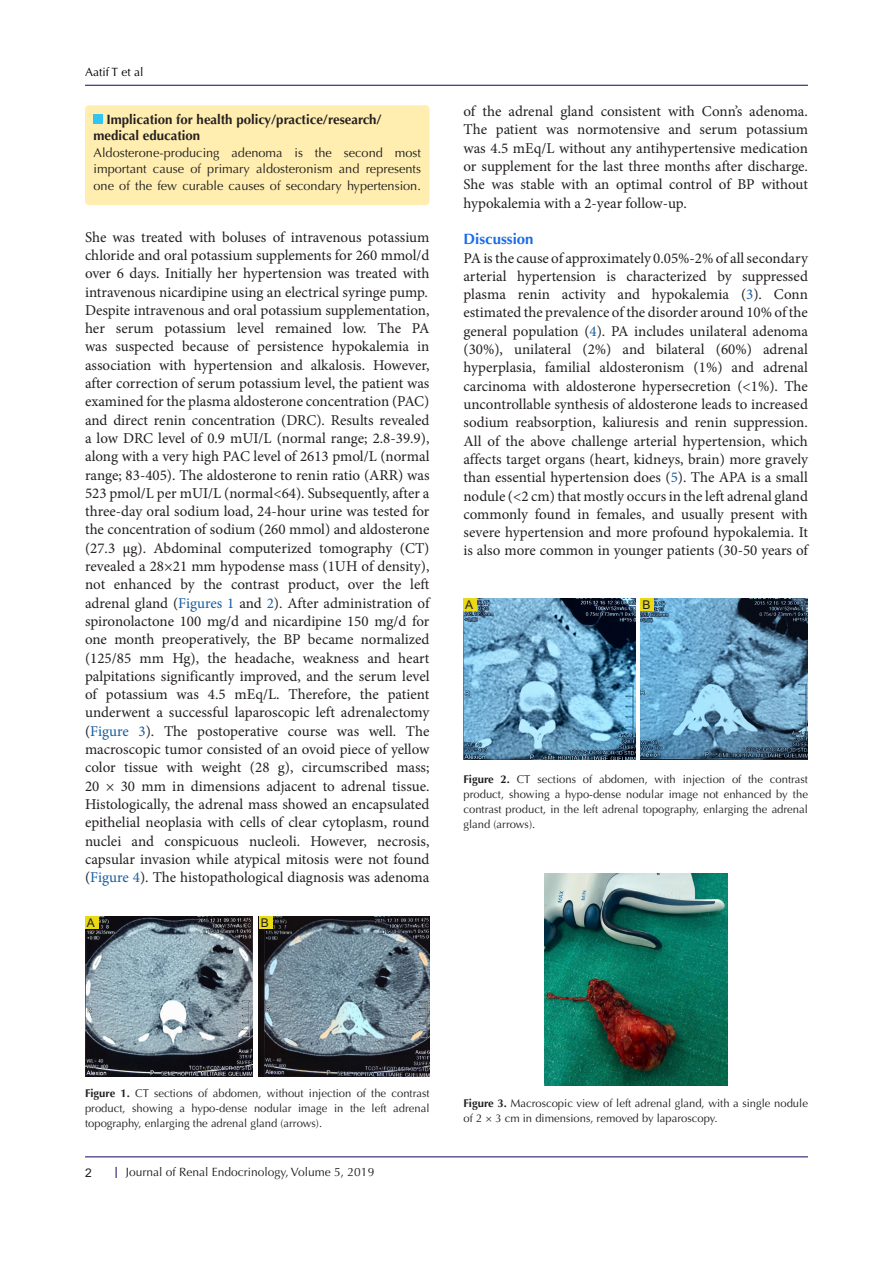
<style>
.page{position:relative;width:893px;height:1263px;background:#fff}
.page>*{position:absolute;margin:0;border:0;box-sizing:border-box;transform-origin:0 0}
.t1{font:15px/18.3px "Minion Pro";color:#231f20;text-align:justify}
.t2{font:700 15px "Optima LT Std";color:#196ce8}
.t3{font:700 13.5px/16.5px "Optima LT Std";color:#231f20}
.t4{font:12.75px/16.5px "Optima LT Std";color:#231f20;text-align:justify}
.t5{font:12px "Optima LT Std";color:#231f20}
.t6{font:12px "Optima LT Std";color:#000001}
.t7{font:12px "Arial";color:#231f20}
.t8{font:11.25px/15px "Optima LT Std";color:#231f20;text-align:justify}
.s1{color:#175d9e}
.s2{font-weight:700}
</style>
<div class="page">
<hr style="left:85px;top:1156px;width:723px;height:1px;background:#190066">
<hr style="left:85px;top:85px;width:723px;height:1px;background:#190066">
<div style="left:85px;top:105px;width:344px;height:100px;background:#ffeeb0;border-radius:4px"></div>
<div style="left:94px;top:114px;width:9px;height:10px;background:#30c5f3"></div>
<img style="left:85px;top:916px;width:168px;height:160px">
<img style="left:259px;top:916px;width:170px;height:160px">
<div style="left:85px;top:916px;width:13px;height:13px;background:#e9d916"></div>
<div style="left:259px;top:916px;width:13px;height:13px;background:#e9d916"></div>
<img style="left:463px;top:598px;width:172px;height:161px">
<img style="left:641px;top:598px;width:167px;height:161px">
<div style="left:641px;top:598px;width:13px;height:13px;background:#e9d916"></div>
<div style="left:463px;top:598px;width:14px;height:13px;background:#e9d916"></div>
<img style="left:544px;top:873px;width:183px;height:212px">
<p class="t6" style="left:85px;top:65px;width:60px">Aatif T et al</p>
<p class="t3" style="left:94px;top:111px;width:290px;text-indent:13px">Implication for health policy/practice/research/ medical education</p>
<p class="t4" style="left:94px;top:144px;width:329px">Aldosterone-producing adenoma is the second most important cause of primary aldosteronism and represents one of the few curable causes of secondary hypertension.</p>
<p class="t1" style="left:85px;top:228px;width:346px">She was treated with boluses of intravenous potassium chloride and oral potassium supplements for 260 mmol/d over 6 days. Initially her hypertension was treated with intravenous nicardipine using an electrical syringe pump.</p>
<p class="t1" style="left:85px;top:301px;width:346px">Despite intravenous and oral potassium supplementation, her serum potassium level remained low. The PA was suspected because of persistence hypokalemia in association with hypertension and alkalosis. However, after correction of serum potassium level, the patient was examined for the plasma aldosterone concentration (PAC) and direct renin concentration (DRC). Results revealed a low DRC level of 0.9 mUI/L (normal range; 2.8-39.9), along with a very high PAC level of 2613 pmol/L (normal range; 83-405). The aldosterone to renin ratio (ARR) was 523 pmol/L per mUI/L (normal&lt;64). Subsequently, after a three-day oral sodium load, 24-hour urine was tested for the concentration of sodium (260 mmol) and aldosterone (27.3 µg). Abdominal computerized tomography (CT) revealed a 28×21 mm hypodense mass (1UH of density), not enhanced by the contrast product, over the left adrenal gland (<span class="s1">Figures 1</span> and <span class="s1">2</span>). After administration of spironolactone 100 mg/d and nicardipine 150 mg/d for one month preoperatively, the BP became normalized (125/85 mm Hg), the headache, weakness and heart palpitations significantly improved, and the serum level of potassium was 4.5 mEq/L. Therefore, the patient underwent a successful laparoscopic left adrenalectomy (<span class="s1">Figure 3</span>). The postoperative course was well. The macroscopic tumor consisted of an ovoid piece of yellow color tissue with weight (28 g), circumscribed mass; 20 × 30 mm in dimensions adjacent to adrenal tissue.<br>Histologically, the adrenal mass showed an encapsulated epithelial neoplasia with cells of clear cytoplasm, round nuclei and conspicuous nucleoli. However, necrosis, capsular invasion while atypical mitosis were not found (<span class="s1">Figure 4</span>). The histopathological diagnosis was adenoma</p>
<p class="t7" style="left:87px;top:914px;width:10px">A</p>
<p class="t7" style="left:261px;top:914px;width:10px">B</p>
<p class="t1" style="left:463px;top:102px;width:346px">of the adrenal gland consistent with Conn’s adenoma.<br>The patient was normotensive and serum potassium was 4.5 mEq/L without any antihypertensive medication or supplement for the last three months after discharge.<br>She was stable with an optimal control of BP without hypokalemia with a 2-year follow-up.</p>
<p class="t2" style="left:463px;top:230px;width:72px">Discussion</p>
<p class="t1" style="left:463px;top:249px;width:346px">PA is the cause of approximately 0.05%-2% of all secondary arterial hypertension is characterized by suppressed plasma renin activity and hypokalemia (<span class="s1">3</span>). Conn estimated the prevalence of the disorder around 10% of the general population (<span class="s1">4</span>). PA includes unilateral adenoma (30%), unilateral (2%) and bilateral (60%) adrenal hyperplasia, familial aldosteronism (1%) and adrenal carcinoma with aldosterone hypersecretion (&lt;1%). The uncontrollable synthesis of aldosterone leads to increased sodium reabsorption, kaliuresis and renin suppression.<br>All of the above challenge arterial hypertension, which affects target organs (heart, kidneys, brain) more gravely than essential hypertension does (<span class="s1">5</span>). The APA is a small nodule (&lt;2 cm) that mostly occurs in the left adrenal gland commonly found in females, and usually present with severe hypertension and more profound hypokalemia. It is also more common in younger patients (30-50 years of</p>
<p class="t7" style="left:465px;top:596px;width:10px">A</p>
<p class="t7" style="left:642px;top:596px;width:10px">B</p>
<p class="t8" style="left:463px;top:772px;width:346px"><span class="s2">Figure 2.</span> CT sections of abdomen, with injection of the contrast product, showing a hypo-dense nodular image not enhanced by the contrast product, in the left adrenal topography, enlarging the adrenal gland (arrows).</p>
<p class="t8" style="left:85px;top:1086px;width:346px"><span class="s2">Figure 1.</span> CT sections of abdomen, without injection of the contrast product, showing a hypo-dense nodular image in the left adrenal topography, enlarging the adrenal gland (arrows).</p>
<p class="t8" style="left:463px;top:1096px;width:346px"><span class="s2">Figure 3.</span> Macroscopic view of left adrenal gland, with a single nodule of 2 × 3 cm in dimensions, removed by laparoscopy.</p>
<p class="t7" style="left:85px;top:1164px;width:8px">2</p>
<p class="t5" style="left:126px;top:1165px;width:250px">Journal of Renal Endocrinology, Volume 5, 2019</p>
</div>
